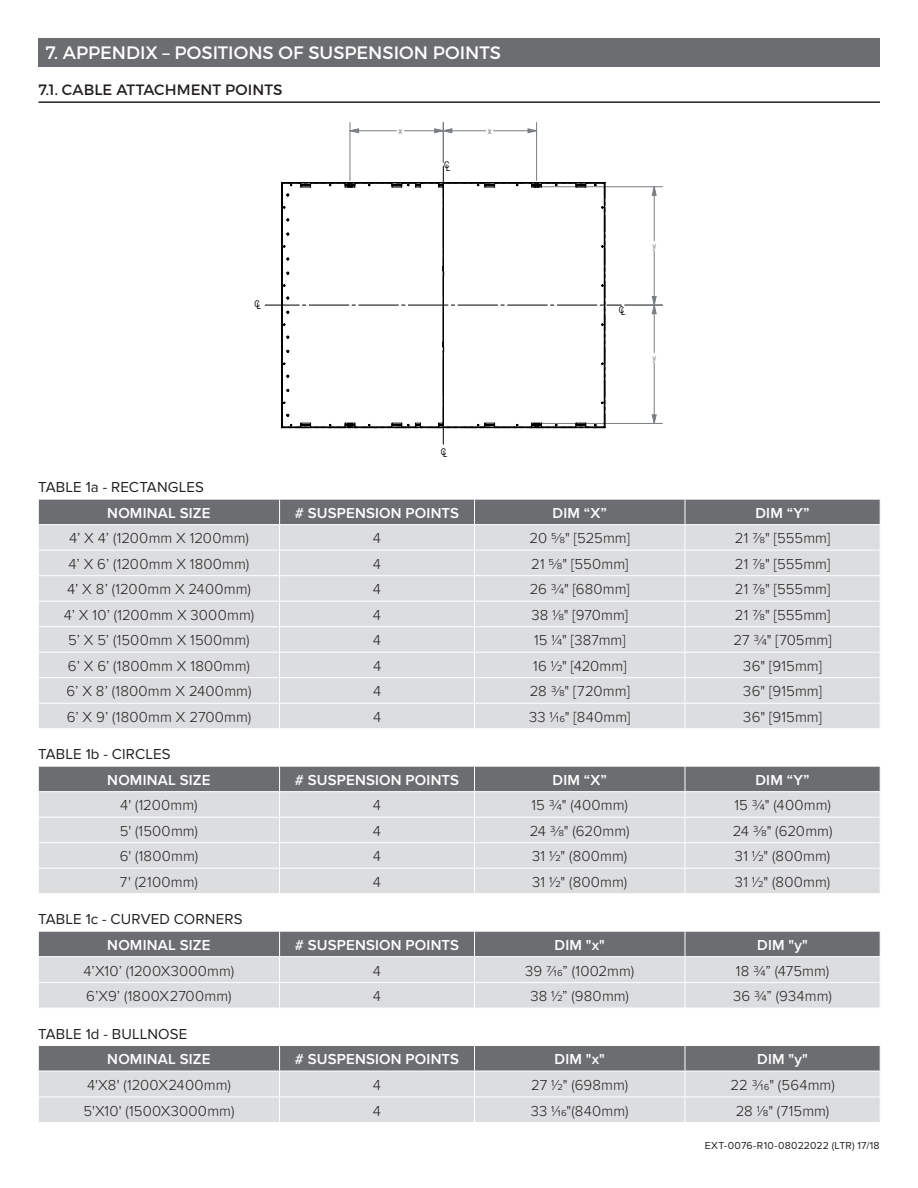
<style>
.page{position:relative;width:918px;height:1188px;background:#fff}
.page>*{position:absolute;margin:0;border:0;box-sizing:border-box;transform-origin:0 0}
.t1{font:18px "Montserrat";color:#fff}
.t2{font:300 15px "Proxima Nova";letter-spacing:.015em;color:#231f20}
.t3{font:600 15px "Proxima Nova";letter-spacing:.015em;color:#fff}
.t4{font:15px "Proxima Nova";letter-spacing:.01em;color:#231f20}
.t5{font:15px "Montserrat";letter-spacing:.005em;color:#231f20}
.t6{font:10.5px "Proxima Nova";letter-spacing:.015em;color:#231f20}
.t7{font:9.15px "Arial Narrow";letter-spacing:-.345em;color:#000}
.t8{font:9.15px "Arial Narrow";color:#7a7e81}
</style>
<div class="page">
<div style="left:38px;top:38px;width:842px;height:29px;background:#6c6d70"></div>
<hr style="left:39px;top:101px;width:841px;height:2px;background:#231f20">
<svg style="left:38px;top:499px;width:843px;height:229px;background:#d1d2d4"></svg>
<svg style="left:38px;top:766px;width:843px;height:127px;background:#c8c9cb"></svg>
<svg style="left:38px;top:1046px;width:843px;height:76px;background:#b9babc"></svg>
<svg style="left:38px;top:931px;width:843px;height:77px;background:#babbbd"></svg>
<hr style="left:541px;top:186px;width:121px;height:1px;background:#7a7e81">
<hr style="left:625px;top:305px;width:37px;height:1px;background:#7a7e81">
<hr style="left:541px;top:423px;width:121px;height:1px;background:#7a7e81">
<hr style="left:536px;top:122px;width:1px;height:59px;background:#7a7e81">
<hr style="left:350px;top:122px;width:1px;height:59px;background:#7a7e81">
<hr style="left:443px;top:122px;width:1px;height:41px;background:#7a7e81">
<svg style="left:652px;top:186px;width:5px;height:237px"></svg>
<svg style="left:349px;top:128px;width:188px;height:5px"></svg>
<svg style="left:265px;top:166px;width:356px;height:278px"></svg>
<p class="t1" style="left:45px;top:41px;width:457px">7. APPENDIX – POSITIONS OF SUSPENSION POINTS</p>
<p class="t5" style="left:39px;top:81px;width:245px">7.1. CABLE ATTACHMENT POINTS</p>
<p class="t7" style="left:254px;top:298px;width:8px">CL</p>
<p class="t4" style="left:38px;top:479px;width:167px">TABLE 1a - RECTANGLES</p>
<p class="t8" style="left:399px;top:124px;width:5px">x</p>
<p class="t8" style="left:488px;top:124px;width:5px">x</p>
<p class="t7" style="left:444px;top:159px;width:8px">CL</p>
<p class="t7" style="left:441px;top:446px;width:8px">CL</p>
<p class="t7" style="left:619px;top:304px;width:8px">CL</p>
<p class="t8" style="left:652px;top:239px;width:5px">y</p>
<p class="t8" style="left:652px;top:351px;width:5px">y</p>
<p class="t3" style="left:107px;top:504px;width:105px">NOMINAL SIZE</p>
<p class="t3" style="left:295px;top:504px;width:166px"># SUSPENSION POINTS</p>
<p class="t3" style="left:553px;top:504px;width:56px">DIM “X”</p>
<p class="t3" style="left:755px;top:504px;width:56px">DIM “Y”</p>
<p class="t2" style="left:69px;top:530px;width:181px">4’ X 4’ (1200mm X 1200mm)</p>
<p class="t2" style="left:373px;top:530px;width:10px">4</p>
<p class="t2" style="left:530px;top:530px;width:102px">20 5/8" [525mm]</p>
<p class="t2" style="left:735px;top:530px;width:97px">21 7/8" [555mm]</p>
<p class="t2" style="left:68px;top:555px;width:182px">4’ X 6’ (1200mm X 1800mm)</p>
<p class="t2" style="left:373px;top:555px;width:10px">4</p>
<p class="t2" style="left:531px;top:555px;width:99px">21 5/8" [550mm]</p>
<p class="t2" style="left:735px;top:555px;width:97px">21 7/8" [555mm]</p>
<p class="t2" style="left:67px;top:581px;width:185px">4’ X 8’ (1200mm X 2400mm)</p>
<p class="t2" style="left:373px;top:581px;width:10px">4</p>
<p class="t2" style="left:530px;top:581px;width:101px">26 3/4" [680mm]</p>
<p class="t2" style="left:735px;top:581px;width:97px">21 7/8" [555mm]</p>
<p class="t2" style="left:64px;top:606px;width:192px">4’ X 10’ (1200mm X 3000mm)</p>
<p class="t2" style="left:373px;top:606px;width:10px">4</p>
<p class="t2" style="left:531px;top:606px;width:98px">38 1/8" [970mm]</p>
<p class="t2" style="left:735px;top:606px;width:97px">21 7/8" [555mm]</p>
<p class="t2" style="left:68px;top:632px;width:183px">5’ X 5’ (1500mm X 1500mm)</p>
<p class="t2" style="left:373px;top:632px;width:10px">4</p>
<p class="t2" style="left:534px;top:632px;width:93px">15 1/4" [387mm]</p>
<p class="t2" style="left:734px;top:632px;width:99px">27 3/4" [705mm]</p>
<p class="t2" style="left:68px;top:657px;width:183px">6’ X 6’ (1800mm X 1800mm)</p>
<p class="t2" style="left:373px;top:657px;width:10px">4</p>
<p class="t2" style="left:533px;top:657px;width:95px">16 1/2" [420mm]</p>
<p class="t2" style="left:743px;top:657px;width:80px">36" [915mm]</p>
<p class="t2" style="left:66px;top:683px;width:186px">6’ X 8’ (1800mm X 2400mm)</p>
<p class="t2" style="left:373px;top:683px;width:10px">4</p>
<p class="t2" style="left:530px;top:683px;width:102px">28 3/8" [720mm]</p>
<p class="t2" style="left:743px;top:683px;width:80px">36" [915mm]</p>
<p class="t2" style="left:67px;top:708px;width:186px">6’ X 9’ (1800mm X 2700mm)</p>
<p class="t2" style="left:373px;top:708px;width:10px">4</p>
<p class="t2" style="left:529px;top:708px;width:103px">33 1/16" [840mm]</p>
<p class="t2" style="left:743px;top:708px;width:80px">36" [915mm]</p>
<p class="t4" style="left:38px;top:746px;width:134px">TABLE 1b - CIRCLES</p>
<p class="t3" style="left:107px;top:771px;width:105px">NOMINAL SIZE</p>
<p class="t3" style="left:295px;top:771px;width:166px"># SUSPENSION POINTS</p>
<p class="t3" style="left:553px;top:771px;width:56px">DIM “X”</p>
<p class="t3" style="left:755px;top:771px;width:56px">DIM “Y”</p>
<p class="t2" style="left:120px;top:797px;width:79px">4' (1200mm)</p>
<p class="t2" style="left:373px;top:797px;width:10px">4</p>
<p class="t2" style="left:532px;top:797px;width:98px">15 3/4" (400mm)</p>
<p class="t2" style="left:734px;top:797px;width:98px">15 3/4" (400mm)</p>
<p class="t2" style="left:120px;top:822px;width:80px">5' (1500mm)</p>
<p class="t2" style="left:373px;top:822px;width:10px">4</p>
<p class="t2" style="left:530px;top:822px;width:101px">24 3/8" (620mm)</p>
<p class="t2" style="left:733px;top:822px;width:101px">24 3/8" (620mm)</p>
<p class="t2" style="left:120px;top:848px;width:80px">6' (1800mm)</p>
<p class="t2" style="left:373px;top:848px;width:10px">4</p>
<p class="t2" style="left:532px;top:848px;width:97px">31 1/2" (800mm)</p>
<p class="t2" style="left:735px;top:848px;width:97px">31 1/2" (800mm)</p>
<p class="t2" style="left:120px;top:873px;width:79px">7' (2100mm)</p>
<p class="t2" style="left:373px;top:873px;width:10px">4</p>
<p class="t2" style="left:532px;top:873px;width:97px">31 1/2" (800mm)</p>
<p class="t2" style="left:735px;top:873px;width:97px">31 1/2" (800mm)</p>
<p class="t4" style="left:38px;top:911px;width:206px">TABLE 1c - CURVED CORNERS</p>
<p class="t3" style="left:107px;top:936px;width:105px">NOMINAL SIZE</p>
<p class="t3" style="left:295px;top:936px;width:166px"># SUSPENSION POINTS</p>
<p class="t3" style="left:555px;top:936px;width:52px">DIM "x"</p>
<p class="t3" style="left:757px;top:936px;width:52px">DIM "y"</p>
<p class="t2" style="left:84px;top:962px;width:152px">4’X10’ (1200X3000mm)</p>
<p class="t2" style="left:373px;top:962px;width:10px">4</p>
<p class="t2" style="left:525px;top:962px;width:110px">39 7/16” (1002mm)</p>
<p class="t2" style="left:736px;top:962px;width:95px">18 ¾” (475mm)</p>
<p class="t2" style="left:86px;top:988px;width:147px">6’X9’ (1800X2700mm)</p>
<p class="t2" style="left:373px;top:988px;width:10px">4</p>
<p class="t2" style="left:530px;top:988px;width:100px">38 ½” (980mm)</p>
<p class="t2" style="left:733px;top:988px;width:100px">36 ¾” (934mm)</p>
<p class="t4" style="left:38px;top:1025px;width:151px">TABLE 1d - BULLNOSE</p>
<p class="t3" style="left:107px;top:1051px;width:105px">NOMINAL SIZE</p>
<p class="t3" style="left:295px;top:1051px;width:166px"># SUSPENSION POINTS</p>
<p class="t3" style="left:555px;top:1051px;width:52px">DIM "x"</p>
<p class="t3" style="left:757px;top:1051px;width:52px">DIM "y"</p>
<p class="t2" style="left:87px;top:1076px;width:145px">4'X8' (1200X2400mm)</p>
<p class="t2" style="left:373px;top:1076px;width:10px">4</p>
<p class="t2" style="left:531px;top:1076px;width:99px">27 1/2" (698mm)</p>
<p class="t2" style="left:730px;top:1076px;width:106px">22 3/16" (564mm)</p>
<p class="t2" style="left:83px;top:1102px;width:152px">5'X10' (1500X3000mm)</p>
<p class="t2" style="left:373px;top:1102px;width:10px">4</p>
<p class="t2" style="left:531px;top:1102px;width:99px">33 1/16"(840mm)</p>
<p class="t2" style="left:736px;top:1102px;width:95px">28 1/8" (715mm)</p>
<p class="t6" style="left:705px;top:1140px;width:176px">EXT-0076-R10-08022022 (LTR) 17/18</p>
</div>
